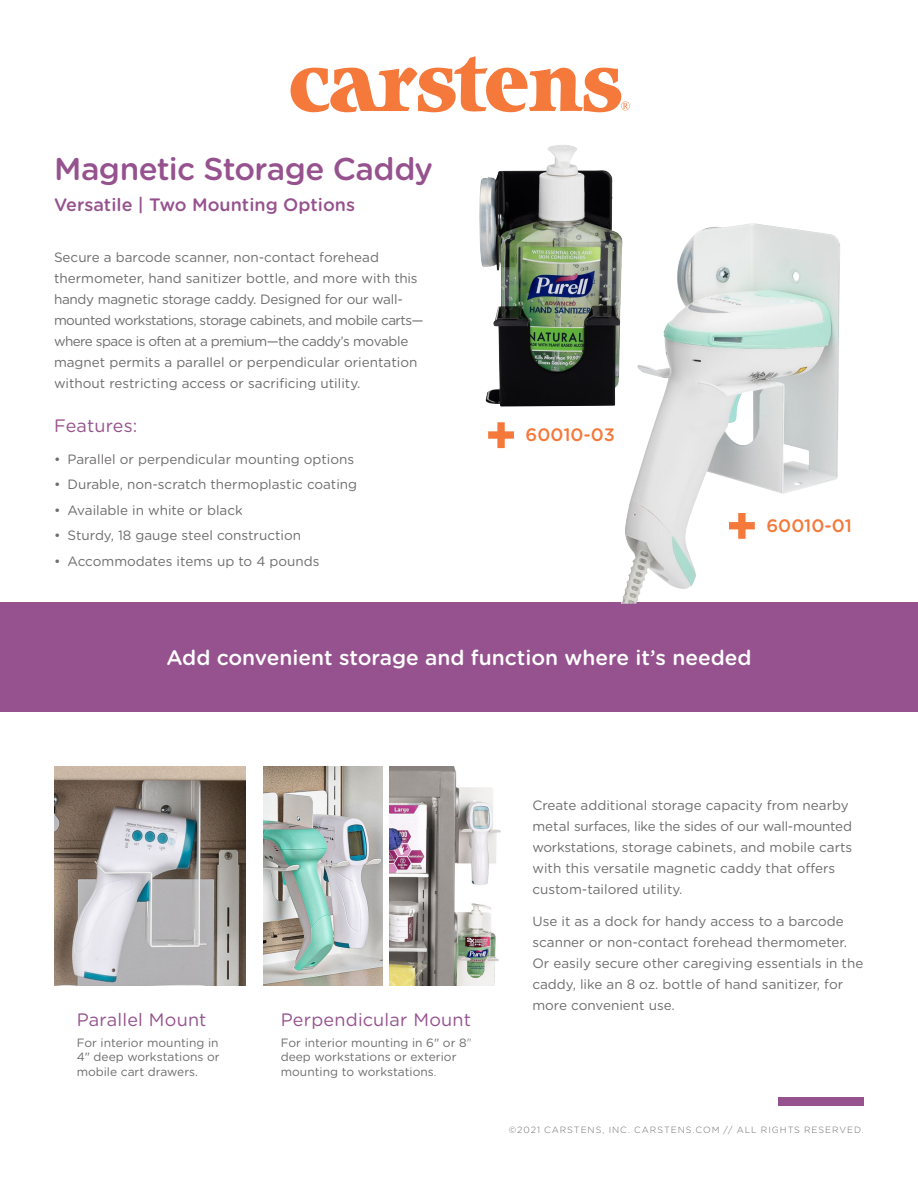
<style>
.page{position:relative;width:918px;height:1188px;background:#fff}
.page>*{position:absolute;margin:0;border:0;box-sizing:border-box;transform-origin:0 0}
.t1{font:500 31.5px "Gotham Rounded";letter-spacing:-.02em;color:#96528e}
.t2{font:500 21px "Gotham Rounded";color:#fff}
.t3{font:18px "Gotham Rounded";letter-spacing:.01em;color:#96528e}
.t4{font:500 18px "Gotham Rounded";color:#96528e}
.t5{font:500 18px "Gotham Rounded";color:#f4793b}
.t6{font:13.5px/21px "Gotham Rounded";color:#6e6c6c}
.t7{font:12px/14.4px "Gotham Rounded";color:#6e6c6c;text-align:justify}
.t8{font:300 9px "Gotham Rounded";letter-spacing:.105em;color:#6e6c6c}
.s1{font-family:"Gotham";font-weight:300}
.s2{font-size:10.5px}
</style>
<div class="page">
<div style="left:779px;top:1097px;width:85px;height:9px;background:#96528e"></div>
<div style="left:0;top:603px;width:918px;height:109px;background:#96528e"></div>
<svg style="left:291px;top:56px;width:339px;height:56px"></svg>
<svg style="left:488px;top:422px;width:26px;height:26px"></svg>
<img style="left:479px;top:145px;width:142px;height:262px">
<img style="left:621px;top:223px;width:219px;height:381px">
<img style="left:54px;top:766px;width:191px;height:220px">
<img style="left:264px;top:766px;width:118px;height:220px">
<img style="left:390px;top:766px;width:111px;height:220px">
<h1 class="t1" style="left:54px;top:146px;width:381px">Magnetic Storage Caddy</h1>
<h3 class="t4" style="left:54px;top:192px;width:303px">Versatile | Two Mounting Options</h3>
<p class="t6" style="left:54px;top:247px;width:371px">Secure a barcode scanner, non-contact forehead thermometer, hand sanitizer bottle, and more with this handy magnetic storage caddy. Designed for our wall&shy;mounted workstations, storage cabinets, and mobile carts— where space is often at a premium—the caddy’s movable magnet permits a parallel or perpendicular orientation without restricting access or sacrificing utility.</p>
<h3 class="t3" style="left:54px;top:413px;width:85px">Features:</h3>
<p class="t6" style="left:54px;top:448px;width:302px">• Parallel or perpendicular mounting options</p>
<p class="t6" style="left:54px;top:473px;width:305px">• Durable, non-scratch thermoplastic coating</p>
<p class="t6" style="left:54px;top:499px;width:190px">• Available in white or black</p>
<p class="t6" style="left:54px;top:524px;width:249px">• Sturdy, 18 gauge steel construction</p>
<p class="t6" style="left:54px;top:550px;width:267px">• Accommodates items up to 4 pounds</p>
<h3 class="t5" style="left:526px;top:422px;width:91px">60010-03</h3>
<h3 class="t5" style="left:766px;top:512px;width:87px">60010-01</h3>
<h2 class="t2" style="left:166px;top:643px;width:587px">Add convenient storage and function where it’s needed</h2>
<h3 class="t3" style="left:77px;top:1007px;width:131px">Parallel Mount</h3>
<p class="t7" style="left:77px;top:1035px;width:145px">For interior mounting in 4" deep workstations or mobile cart drawers.</p>
<h3 class="t3" style="left:281px;top:1007px;width:192px">Perpendicular Mount</h3>
<p class="t7" style="left:281px;top:1035px;width:192px;text-align:left">For interior mounting in 6" or 8<span class="s1">" </span>deep workstations or exterior mounting to workstations<span class="s2">.</span></p>
<p class="t6" style="left:532px;top:794px;width:321px">Create additional storage capacity from nearby metal surfaces, like the sides of our wall-mounted workstations, storage cabinets, and mobile carts with this versatile magnetic caddy that offers custom-tailored utility.</p>
<p class="t6" style="left:532px;top:910px;width:332px">Use it as a dock for handy access to a barcode scanner or non-contact forehead thermometer.<br>Or easily secure other caregiving essentials in the caddy, like an 8 oz. bottle of hand sanitizer, for more convenient use.</p>
<p class="t8" style="left:509px;top:1124px;width:357px">©2021 CARSTENS, INC. CARSTENS.COM // ALL RIGHTS RESERVED.</p>
</div>
